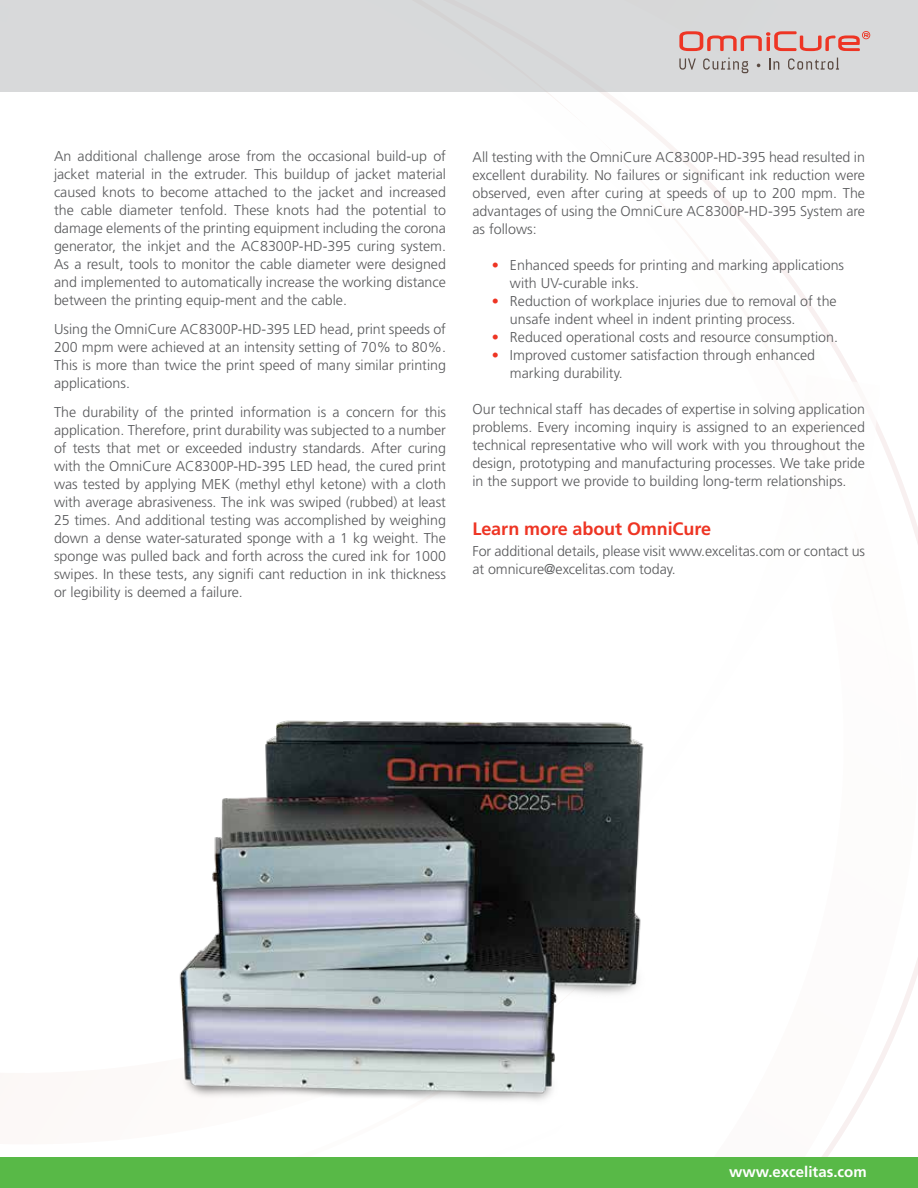
<style>
.page{position:relative;width:918px;height:1188px;background:#fff}
.page>*{position:absolute;margin:0;border:0;box-sizing:border-box;transform-origin:0 0}
.t1{font:700 18px "Frutiger LT Std";letter-spacing:-.005em;color:#ee3524}
.t2{font:700 15px "Frutiger LT Std";color:#fff}
.t3{font:300 14.25px/18px "Frutiger LT Std";color:#58595b;text-align:justify}
.s1{color:#ee3524}
</style>
<div class="page">
<div style="left:0;top:0;width:918px;height:92px;background:#d8d9da"></div>
<div style="left:0;top:1158px;width:918px;height:30px;background:#58b947"></div>
<svg style="left:679px;top:31px;width:191px;height:20px"></svg>
<svg style="left:679px;top:58px;width:17px;height:12px"></svg>
<svg style="left:703px;top:58px;width:45px;height:15px"></svg>
<svg style="left:769px;top:58px;width:10px;height:12px"></svg>
<svg style="left:788px;top:58px;width:51px;height:12px"></svg>
<img style="left:179px;top:720px;width:465px;height:381px">
<p class="t3" style="left:54px;top:147px;width:394px">An additional challenge arose from the occasional build-up of jacket material in the extruder. This buildup of jacket material caused knots to become attached to the jacket and increased the cable diameter tenfold. These knots had the potential to damage elements of the printing equipment including the corona generator, the inkjet and the AC8300P-HD-395 curing system.<br>As a result, tools to monitor the cable diameter were designed and implemented to automatically increase the working distance between the printing equip-ment and the cable.</p>
<p class="t3" style="left:54px;top:320px;width:394px">Using the OmniCure AC8300P-HD-395 LED head, print speeds of 200 mpm were achieved at an intensity setting of 70% to 80%.<br>This is more than twice the print speed of many similar printing applications.</p>
<p class="t3" style="left:54px;top:403px;width:394px">The durability of the printed information is a concern for this application. Therefore, print durability was subjected to a number of tests that met or exceeded industry standards. After curing with the OmniCure AC8300P-HD-395 LED head, the cured print was tested by applying MEK (methyl ethyl ketone) with a cloth with average abrasiveness. The ink was swiped (rubbed) at least 25 times. And additional testing was accomplished by weighing down a dense water-saturated sponge with a 1 kg weight. The sponge was pulled back and forth across the cured ink for 1000 swipes. In these tests, any signifi cant reduction in ink thickness or legibility is deemed a failure.</p>
<p class="t3" style="left:472px;top:148px;width:394px">All testing with the OmniCure AC8300P-HD-395 head resulted in excellent durability. No failures or significant ink reduction were observed, even after curing at speeds of up to 200 mpm. The advantages of using the OmniCure AC8300P-HD-395 System are as follows:</p>
<p class="t3" style="left:510px;top:256px;width:336px;text-indent:-18px"><span class="s1">•</span> Enhanced speeds for printing and marking applications with UV-curable inks.</p>
<p class="t3" style="left:510px;top:292px;width:328px;text-indent:-18px"><span class="s1">•</span> Reduction of workplace injuries due to removal of the unsafe indent wheel in indent printing process.</p>
<p class="t3" style="left:492px;top:328px;width:348px"><span class="s1">•</span> Reduced operational costs and resource consumption.</p>
<p class="t3" style="left:510px;top:346px;width:307px;text-indent:-18px"><span class="s1">•</span> Improved customer satisfaction through enhanced marking durability.</p>
<p class="t3" style="left:472px;top:400px;width:394px">Our technical staff has decades of expertise in solving application problems. Every incoming inquiry is assigned to an experienced technical representative who will work with you throughout the design, prototyping and manufacturing processes. We take pride in the support we provide to building long-term relationships.</p>
<p class="t1" style="left:472px;top:518px;width:240px">Learn more about OmniCure</p>
<p class="t3" style="left:472px;top:542px;width:394px">For additional details, please visit www.excelitas.com or contact us at omnicure@excelitas.com today.</p>
<p class="t2" style="left:729px;top:1163px;width:139px">www.excelitas.com</p>
</div>
